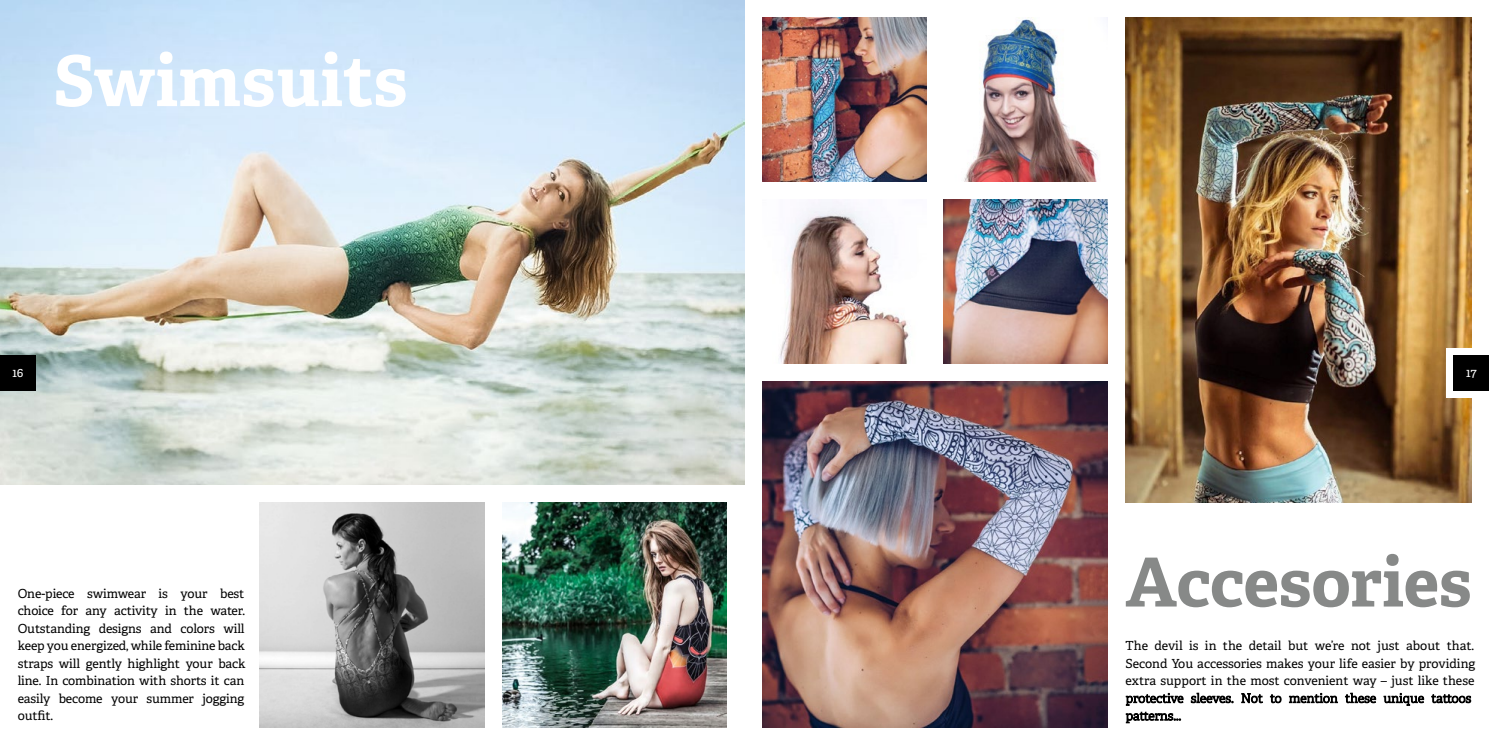
<style>
.page{position:relative;width:1489px;height:745px;background:#fff}
.page>*{position:absolute;margin:0;border:0;box-sizing:border-box;transform-origin:0 0}
.t1{font:700 70px "Adelle";letter-spacing:.01em;color:#fff}
.t2{font:700 67.5px "Adelle";letter-spacing:-.005em;color:#878988}
.t3{font:12.5px/17.5px "Adelle";letter-spacing:-.01em;color:#000;text-align:justify}
.t4{font:12.5px "Adelle";color:#fff}
</style>
<div class="page">
<img style="left:0;top:0;width:744px;height:484px">
<img style="left:260px;top:502px;width:224px;height:224px">
<img style="left:502px;top:502px;width:224px;height:224px">
<div style="left:0;top:354px;width:35px;height:36px;background:#000"></div>
<svg style="left:1125px;top:692px;width:345px;height:13px"></svg>
<svg style="left:1125px;top:711px;width:55px;height:11px"></svg>
<img style="left:1125px;top:18px;width:345px;height:484px">
<img style="left:762px;top:18px;width:164px;height:164px">
<img style="left:762px;top:381px;width:345px;height:345px">
<img style="left:964px;top:17px;width:134px;height:165px">
<img style="left:780px;top:200px;width:129px;height:163px">
<img style="left:943px;top:199px;width:164px;height:164px">
<div style="left:1446px;top:347px;width:42px;height:50px;background:#fff"></div>
<div style="left:1453px;top:354px;width:35px;height:36px;background:#000"></div>
<h1 class="t1" style="left:53px;top:30px;width:356px">Swimsuits</h1>
<p class="t4" style="left:12px;top:363px;width:13px">16</p>
<p class="t3" style="left:18px;top:583px;width:229px">One-piece swimwear is your best choice for any activity in the water.<br>Outstanding designs and colors will keep you energized, while feminine back straps will gently highlight your back line. In combination with shorts it can easily become your summer jogging outfit.</p>
<p class="t4" style="left:1465px;top:363px;width:12px">17</p>
<h2 class="t2" style="left:1125px;top:533px;width:347px">Accesories</h2>
<p class="t3" style="left:1125px;top:636px;width:351px">The devil is in the detail but we’re not just about that.<br>Second You accessories makes your life easier by providing extra support in the most convenient way – just like these</p>
</div>
